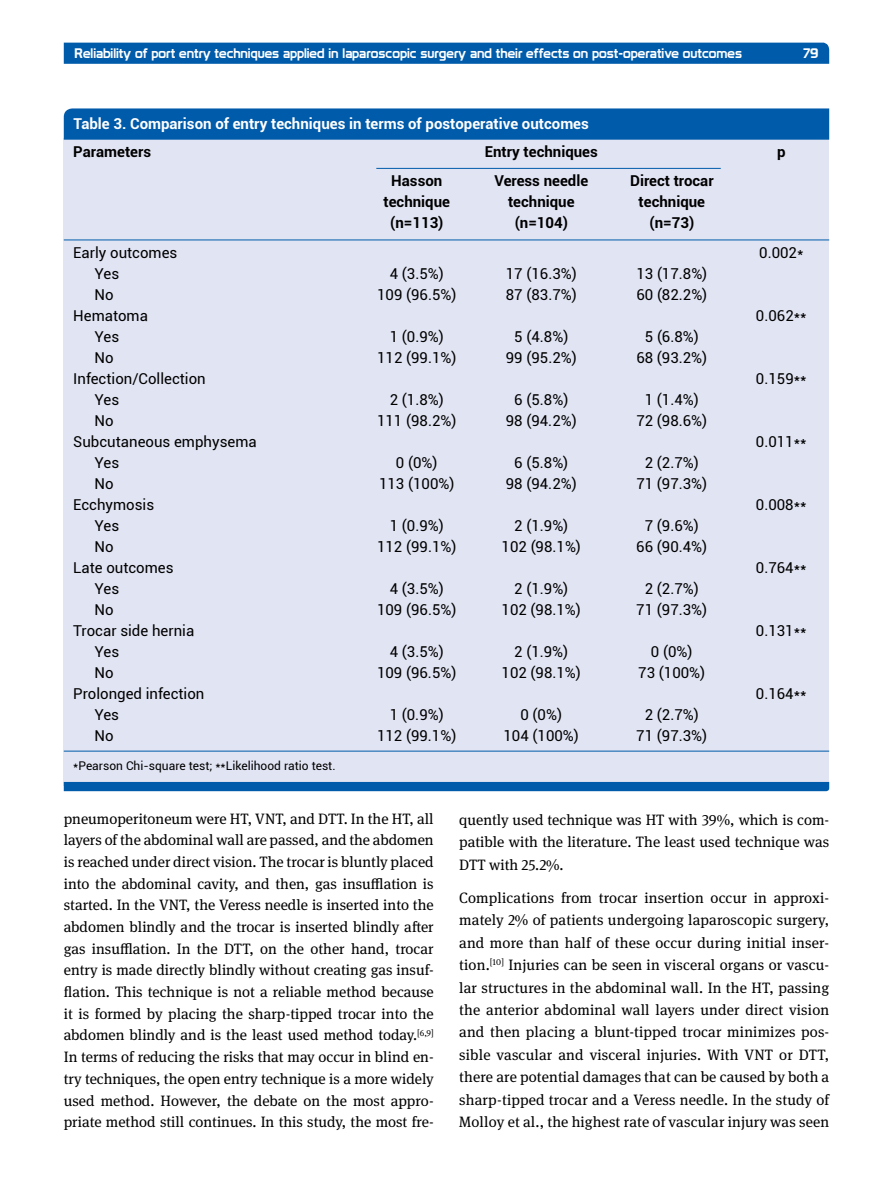
<style>
.page{position:relative;width:893px;height:1191px;background:#fff}
.page>*{position:absolute;margin:0;border:0;box-sizing:border-box;transform-origin:0 0}
.t1{font:15px/21.6px "DG Meta Serif Science";color:#000;text-align:justify}
.t2{font:15px "Roboto";color:#000}
.t3{font:700 15px "Roboto";color:#000}
.t4{font:700 15px "Roboto";color:#fff}
.t5{font:13.5px "Prototype";color:#fff}
.t6{font:12px "Roboto";color:#000}
</style>
<div class="page">
<div style="left:64px;top:43px;width:765px;height:21px;background:#005baa"></div>
<div style="left:64px;top:139px;width:765px;height:647px;background:#e1e4f3"></div>
<div style="left:64px;top:108px;width:765px;height:32px;background:#005baa"></div>
<div style="left:64px;top:782px;width:765px;height:9px;background:#005baa"></div>
<hr style="left:376px;top:168px;width:345px;height:1px;background:#005baa">
<hr style="left:64px;top:239px;width:765px;height:1px;background:#005baa">
<hr style="left:64px;top:750px;width:765px;height:1px;background:#005baa">
<p class="t5" style="left:74px;top:45px;width:669px">Reliability of port entry techniques applied in laparoscopic surgery and their effects on post-operative outcomes</p>
<p class="t5" style="left:803px;top:45px;width:17px">79</p>
<p class="t4" style="left:73px;top:113px;width:517px">Table 3. Comparison of entry techniques in terms of postoperative outcomes</p>
<p class="t3" style="left:73px;top:141px;width:79px">Parameters</p>
<p class="t3" style="left:485px;top:141px;width:115px">Entry techniques</p>
<p class="t3" style="left:777px;top:141px;width:10px">p</p>
<p class="t3" style="left:391px;top:170px;width:53px">Hasson</p>
<p class="t3" style="left:494px;top:170px;width:95px">Veress needle</p>
<p class="t3" style="left:630px;top:170px;width:85px">Direct trocar</p>
<p class="t3" style="left:384px;top:191px;width:68px">technique</p>
<p class="t3" style="left:508px;top:191px;width:68px">technique</p>
<p class="t3" style="left:639px;top:191px;width:68px">technique</p>
<p class="t3" style="left:390px;top:212px;width:55px">(n=113)</p>
<p class="t3" style="left:515px;top:212px;width:55px">(n=104)</p>
<p class="t3" style="left:649px;top:212px;width:46px">(n=73)</p>
<p class="t2" style="left:73px;top:242px;width:106px">Early outcomes</p>
<p class="t2" style="left:759px;top:242px;width:46px">0.002*</p>
<p class="t2" style="left:95px;top:263px;width:26px">Yes</p>
<p class="t2" style="left:390px;top:263px;width:56px">4 (3.5%)</p>
<p class="t2" style="left:506px;top:263px;width:72px">17 (16.3%)</p>
<p class="t2" style="left:636px;top:263px;width:72px">13 (17.8%)</p>
<p class="t2" style="left:95px;top:284px;width:21px">No</p>
<p class="t2" style="left:377px;top:284px;width:81px">109 (96.5%)</p>
<p class="t2" style="left:506px;top:284px;width:72px">87 (83.7%)</p>
<p class="t2" style="left:636px;top:284px;width:72px">60 (82.2%)</p>
<p class="t2" style="left:73px;top:305px;width:76px">Hematoma</p>
<p class="t2" style="left:756px;top:305px;width:52px">0.062**</p>
<p class="t2" style="left:95px;top:326px;width:26px">Yes</p>
<p class="t2" style="left:390px;top:326px;width:56px">1 (0.9%)</p>
<p class="t2" style="left:514px;top:326px;width:56px">5 (4.8%)</p>
<p class="t2" style="left:645px;top:326px;width:56px">5 (6.8%)</p>
<p class="t2" style="left:95px;top:347px;width:21px">No</p>
<p class="t2" style="left:377px;top:347px;width:81px">112 (99.1%)</p>
<p class="t2" style="left:506px;top:347px;width:72px">99 (95.2%)</p>
<p class="t2" style="left:636px;top:347px;width:72px">68 (93.2%)</p>
<p class="t2" style="left:73px;top:368px;width:134px">Infection/Collection</p>
<p class="t2" style="left:756px;top:368px;width:52px">0.159**</p>
<p class="t2" style="left:95px;top:389px;width:26px">Yes</p>
<p class="t2" style="left:390px;top:389px;width:56px">2 (1.8%)</p>
<p class="t2" style="left:514px;top:389px;width:56px">6 (5.8%)</p>
<p class="t2" style="left:645px;top:389px;width:56px">1 (1.4%)</p>
<p class="t2" style="left:95px;top:410px;width:21px">No</p>
<p class="t2" style="left:377px;top:410px;width:81px">111 (98.2%)</p>
<p class="t2" style="left:506px;top:410px;width:72px">98 (94.2%)</p>
<p class="t2" style="left:636px;top:410px;width:72px">72 (98.6%)</p>
<p class="t2" style="left:73px;top:431px;width:185px">Subcutaneous emphysema</p>
<p class="t2" style="left:756px;top:431px;width:52px">0.011**</p>
<p class="t2" style="left:95px;top:452px;width:26px">Yes</p>
<p class="t2" style="left:396px;top:452px;width:43px">0 (0%)</p>
<p class="t2" style="left:514px;top:452px;width:56px">6 (5.8%)</p>
<p class="t2" style="left:645px;top:452px;width:56px">2 (2.7%)</p>
<p class="t2" style="left:95px;top:473px;width:21px">No</p>
<p class="t2" style="left:379px;top:473px;width:77px">113 (100%)</p>
<p class="t2" style="left:506px;top:473px;width:72px">98 (94.2%)</p>
<p class="t2" style="left:636px;top:473px;width:72px">71 (97.3%)</p>
<p class="t2" style="left:73px;top:494px;width:82px">Ecchymosis</p>
<p class="t2" style="left:756px;top:494px;width:52px">0.008**</p>
<p class="t2" style="left:95px;top:515px;width:26px">Yes</p>
<p class="t2" style="left:390px;top:515px;width:56px">1 (0.9%)</p>
<p class="t2" style="left:514px;top:515px;width:56px">2 (1.9%)</p>
<p class="t2" style="left:645px;top:515px;width:56px">7 (9.6%)</p>
<p class="t2" style="left:95px;top:536px;width:21px">No</p>
<p class="t2" style="left:377px;top:536px;width:81px">112 (99.1%)</p>
<p class="t2" style="left:502px;top:536px;width:81px">102 (98.1%)</p>
<p class="t2" style="left:636px;top:536px;width:72px">66 (90.4%)</p>
<p class="t2" style="left:73px;top:557px;width:102px">Late outcomes</p>
<p class="t2" style="left:756px;top:557px;width:52px">0.764**</p>
<p class="t2" style="left:94px;top:578px;width:26px">Yes</p>
<p class="t2" style="left:390px;top:578px;width:56px">4 (3.5%)</p>
<p class="t2" style="left:514px;top:578px;width:56px">2 (1.9%)</p>
<p class="t2" style="left:645px;top:578px;width:56px">2 (2.7%)</p>
<p class="t2" style="left:94px;top:599px;width:21px">No</p>
<p class="t2" style="left:377px;top:599px;width:81px">109 (96.5%)</p>
<p class="t2" style="left:502px;top:599px;width:81px">102 (98.1%)</p>
<p class="t2" style="left:636px;top:599px;width:72px">71 (97.3%)</p>
<p class="t2" style="left:73px;top:620px;width:123px">Trocar side hernia</p>
<p class="t2" style="left:756px;top:620px;width:52px">0.131**</p>
<p class="t2" style="left:94px;top:641px;width:26px">Yes</p>
<p class="t2" style="left:390px;top:641px;width:56px">4 (3.5%)</p>
<p class="t2" style="left:514px;top:641px;width:56px">2 (1.9%)</p>
<p class="t2" style="left:651px;top:641px;width:43px">0 (0%)</p>
<p class="t2" style="left:94px;top:662px;width:21px">No</p>
<p class="t2" style="left:377px;top:662px;width:81px">109 (96.5%)</p>
<p class="t2" style="left:502px;top:662px;width:81px">102 (98.1%)</p>
<p class="t2" style="left:638px;top:662px;width:68px">73 (100%)</p>
<p class="t2" style="left:73px;top:683px;width:133px">Prolonged infection</p>
<p class="t2" style="left:756px;top:683px;width:52px">0.164**</p>
<p class="t2" style="left:94px;top:704px;width:26px">Yes</p>
<p class="t2" style="left:390px;top:704px;width:56px">1 (0.9%)</p>
<p class="t2" style="left:520px;top:704px;width:43px">0 (0%)</p>
<p class="t2" style="left:645px;top:704px;width:56px">2 (2.7%)</p>
<p class="t2" style="left:94px;top:725px;width:21px">No</p>
<p class="t2" style="left:377px;top:725px;width:81px">112 (99.1%)</p>
<p class="t2" style="left:504px;top:725px;width:77px">104 (100%)</p>
<p class="t2" style="left:636px;top:725px;width:72px">71 (97.3%)</p>
<p class="t6" style="left:73px;top:757px;width:264px">*Pearson Chi-square test; **Likelihood ratio test.</p>
<p class="t1" style="left:64px;top:807px;width:371px">pneumoperitoneum were HT, VNT, and DTT. In the HT, all layers of the abdominal wall are passed, and the abdomen is reached under direct vision. The trocar is bluntly placed into the abdominal cavity, and then, gas insufflation is started. In the VNT, the Veress needle is inserted into the abdomen blindly and the trocar is inserted blindly after gas insufflation. In the DTT, on the other hand, trocar entry is made directly blindly without creating gas insuf&shy;flation. This technique is not a reliable method because it is formed by placing the sharp-tipped trocar into the abdomen blindly and is the least used method today.<sup>[6,9] </sup>In terms of reducing the risks that may occur in blind en&shy;try techniques, the open entry technique is a more widely used method. However, the debate on the most appro&shy;priate method still continues. In this study, the most fre-</p>
<p class="t1" style="left:459px;top:808px;width:371px;line-height:22.4px">quently used technique was HT with 39%, which is com&shy;patible with the literature. The least used technique was DTT with 25.2%.</p>
<p class="t1" style="left:459px;top:886px;width:371px;line-height:22.4px">Complications from trocar insertion occur in approxi&shy;mately 2% of patients undergoing laparoscopic surgery, and more than half of these occur during initial inser&shy;tion.<sup>[10]</sup> Injuries can be seen in visceral organs or vascu&shy;lar structures in the abdominal wall. In the HT, passing the anterior abdominal wall layers under direct vision and then placing a blunt-tipped trocar minimizes pos&shy;sible vascular and visceral injuries. With VNT or DTT, there are potential damages that can be caused by both a sharp-tipped trocar and a Veress needle. In the study of Molloy et al., the highest rate of vascular injury was seen</p>
</div>
